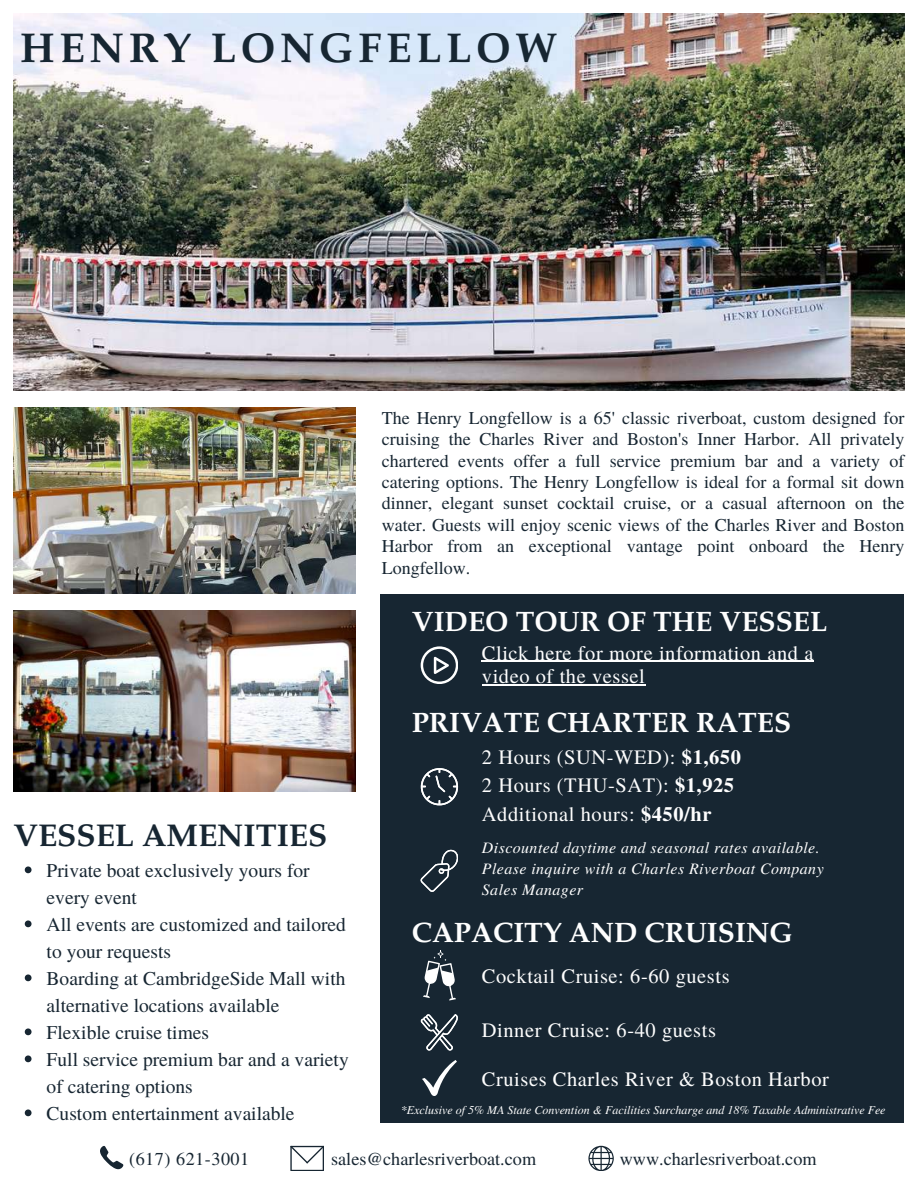
<style>
.page{position:relative;width:918px;height:1188px;background:#fff}
.page>*{position:absolute;margin:0;border:0;box-sizing:border-box;transform-origin:0 0}
.t1{font:700 41.7px "Te X Gyre Pagella";letter-spacing:.11em;color:#172632}
.t2{font:700 31.5px "Te X Gyre Pagella";color:#172632}
.t3{font:700 28.05px "Te X Gyre Pagella";color:#fefefe}
.t4{font:20.4px/28.8px "Te X Gyre Termes";letter-spacing:.03em;color:#fefefe}
.t5{font:19.5px/27px "Te X Gyre Termes";color:#172632}
.t6{font:18.15px "Te X Gyre Termes";color:#172632}
.t7{font:18.15px "Te X Gyre Termes";letter-spacing:.03em;color:#172632}
.t8{font:18px/21.3px "Te X Gyre Termes";color:#172632;text-align:justify}
.t9{font:italic 15.9px/21.3px "Te X Gyre Termes";letter-spacing:.03em;color:#fefefe}
.t10{font:italic 12px "Te X Gyre Termes";color:#fefefe}
.s1{font-weight:700}
</style>
<div class="page">
<img style="left:14px;top:13px;width:890px;height:377px">
<div style="left:381px;top:594px;width:523px;height:529px;background:#172632"></div>
<img style="left:14px;top:407px;width:342px;height:187px">
<img style="left:14px;top:610px;width:342px;height:182px">
<svg style="left:100px;top:1146px;width:23px;height:24px"></svg>
<svg style="left:290px;top:1146px;width:34px;height:25px"></svg>
<svg style="left:588px;top:1146px;width:26px;height:25px"></svg>
<svg style="left:421px;top:646px;width:37px;height:38px"></svg>
<hr style="left:482px;top:661px;width:332px;height:1px;background:#fefefe">
<hr style="left:482px;top:684px;width:163px;height:1px;background:#fefefe">
<svg style="left:25px;top:866px;width:7px;height:7px"></svg>
<svg style="left:25px;top:920px;width:7px;height:7px"></svg>
<svg style="left:25px;top:974px;width:7px;height:7px"></svg>
<svg style="left:25px;top:1028px;width:7px;height:7px"></svg>
<svg style="left:25px;top:1055px;width:7px;height:7px"></svg>
<svg style="left:25px;top:1109px;width:7px;height:7px"></svg>
<svg style="left:421px;top:768px;width:37px;height:37px"></svg>
<svg style="left:421px;top:850px;width:37px;height:41px"></svg>
<svg style="left:422px;top:1060px;width:35px;height:36px"></svg>
<svg style="left:423px;top:950px;width:33px;height:51px"></svg>
<svg style="left:421px;top:1014px;width:37px;height:36px"></svg>
<h1 class="t1" style="left:20px;top:17px;width:538px">HENRY LONGFELLOW</h1>
<p class="t8" style="left:382px;top:406px;width:524px">The Henry Longfellow is a 65' classic riverboat, custom designed for cruising the Charles River and Boston's Inner Harbor. All privately chartered events offer a full service premium bar and a variety of catering options. The Henry Longfellow is ideal for a formal sit down dinner, elegant sunset cocktail cruise, or a casual afternoon on the water. Guests will enjoy scenic views of the Charles River and Boston Harbor from an exceptional vantage point onboard the Henry Longfellow.</p>
<h3 class="t3" style="left:412px;top:601px;width:417px">VIDEO TOUR OF THE VESSEL</h3>
<p class="t4" style="left:482px;top:640px;width:333px;line-height:23.7px">Click here for more information and a video of the vessel</p>
<h2 class="t2" style="left:14px;top:812px;width:315px">VESSEL AMENITIES</h2>
<p class="t5" style="left:47px;top:856px;width:304px">Private boat exclusively yours for every event<br>All events are customized and tailored to your requests<br>Boarding at CambridgeSide Mall with alternative locations available<br>Flexible cruise times<br>Full service premium bar and a variety of catering options<br>Custom entertainment available</p>
<h3 class="t3" style="left:412px;top:702px;width:381px">PRIVATE CHARTER RATES</h3>
<p class="t4" style="left:482px;top:741px;width:261px">2 Hours (SUN-WED): <span class="s1">$1,650<br></span>2 Hours (THU-SAT): <span class="s1">$1,925<br></span>Additional hours: <span class="s1">$450/hr</span></p>
<p class="t9" style="left:482px;top:836px;width:343px">Discounted daytime and seasonal rates available.<br>Please inquire with a Charles Riverboat Company<br>Sales Manager</p>
<h3 class="t3" style="left:412px;top:911px;width:383px">CAPACITY AND CRUISING</h3>
<p class="t4" style="left:482px;top:961px;width:249px">Cocktail Cruise: 6-60 guests</p>
<p class="t4" style="left:482px;top:1015px;width:236px">Dinner Cruise: 6-40 guests</p>
<p class="t4" style="left:482px;top:1064px;width:349px">Cruises Charles River &amp; Boston Harbor</p>
<p class="t10" style="left:401px;top:1101px;width:486px">*Exclusive of 5% MA State Convention &amp; Facilities Surcharge and 18% Taxable Administrative Fee</p>
<p class="t7" style="left:129px;top:1146px;width:122px">(617) 621-3001</p>
<p class="t6" style="left:331px;top:1146px;width:206px">sales@charlesriverboat.com</p>
<p class="t6" style="left:620px;top:1146px;width:198px">www.charlesriverboat.com</p>
</div>
